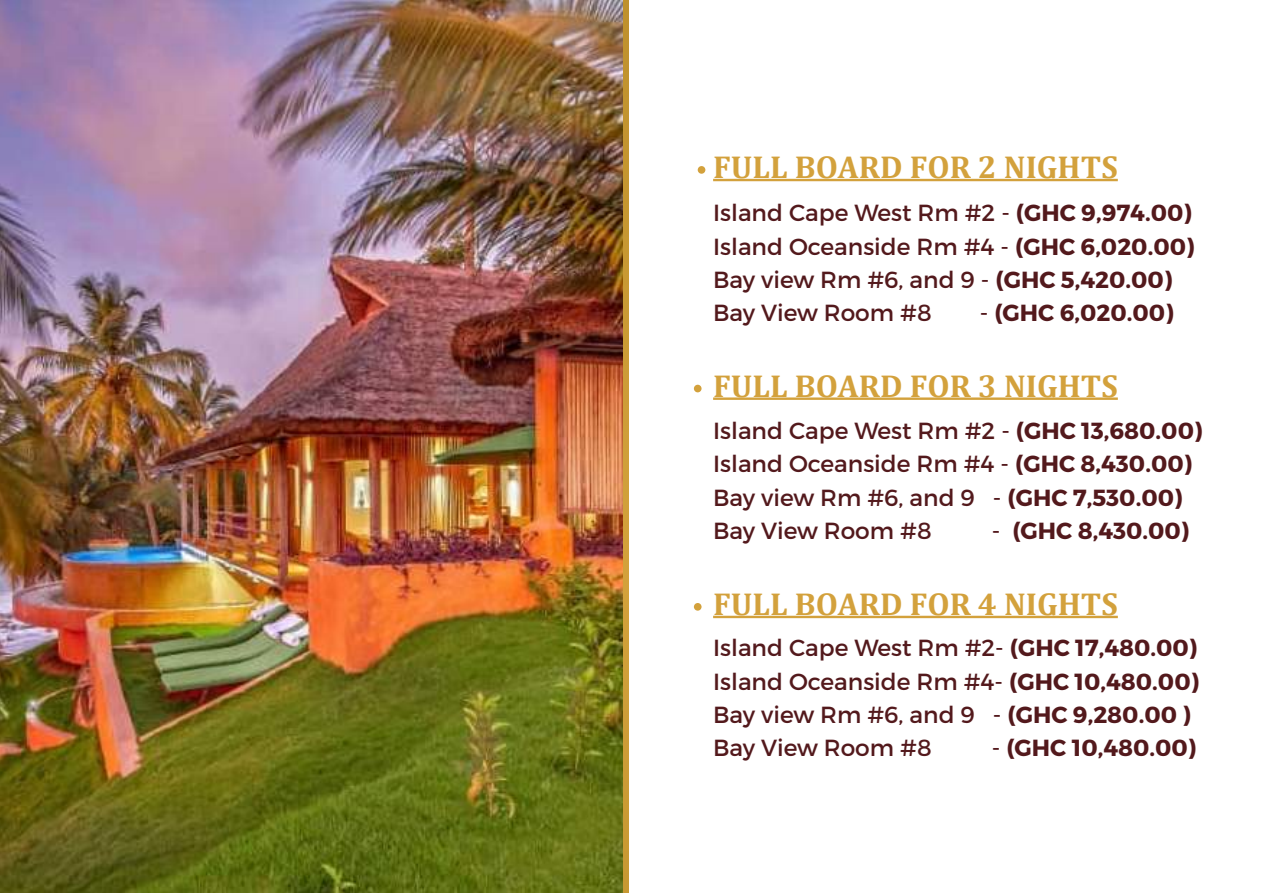
<style>
.page{position:relative;width:1263px;height:893px;background:#fff}
.page>*{position:absolute;margin:0;border:0;box-sizing:border-box;transform-origin:0 0}
.t1{font:700 31.8px "Cambria";color:#d3a13c}
.t2{font:23.25px/33.5px "Montserrat";color:#53191c}
.t3{font:700 23.25px "Montserrat";color:#53191c}
.s1{font-weight:700}
.s2{font-weight:400}
</style>
<div class="page">
<hr style="left:713px;top:179px;width:405px;height:2px;background:#d3a13c">
<hr style="left:713px;top:397px;width:405px;height:3px;background:#d3a13c">
<hr style="left:713px;top:616px;width:405px;height:2px;background:#d3a13c">
<img style="left:0;top:0;width:622px;height:893px">
<div style="left:694px;top:603px;width:7px;height:8px;background:#d3a13c;border-radius:50%"></div>
<div style="left:694px;top:385px;width:7px;height:7px;background:#d3a13c;border-radius:50%"></div>
<div style="left:698px;top:166px;width:7px;height:8px;background:#d3a13c;border-radius:50%"></div>
<h1 class="t1" style="left:713px;top:145px;width:406px">FULL BOARD FOR 2 NIGHTS</h1>
<p class="t2" style="left:713px;top:196px;width:483px">Island Cape West Rm #2 - <span class="s1">(GHC 9,974.00)<br></span>Island Oceanside Rm #4 - <span class="s1">(GHC 6,020.00)<br></span>Bay view Rm #6, and 9 - <span class="s1">(GHC 5,420.00)<br></span>Bay View Room #8</p>
<p class="t3" style="left:980px;top:299px;width:195px"><span class="s2">-</span> (GHC 6,020.00)</p>
<h1 class="t1" style="left:713px;top:364px;width:406px">FULL BOARD FOR 3 NIGHTS</h1>
<p class="t2" style="left:713px;top:414px;width:491px">Island Cape West Rm #2 - <span class="s1">(GHC 13,680.00)<br></span>Island Oceanside Rm #4 - <span class="s1">(GHC 8,430.00)<br></span>Bay view Rm #6, and 9 - <span class="s1">(GHC 7,530.00)<br></span>Bay View Room #8</p>
<p class="t3" style="left:992px;top:516px;width:199px"><span class="s2">-</span> (GHC 8,430.00)</p>
<h1 class="t1" style="left:713px;top:582px;width:406px">FULL BOARD FOR 4 NIGHTS</h1>
<p class="t2" style="left:713px;top:631px;width:487px">Island Cape West Rm #2- <span class="s1">(GHC 17,480.00)<br></span>Island Oceanside Rm #4- <span class="s1">(GHC 10,480.00)<br></span>Bay view Rm #6, and 9 - <span class="s1">(GHC 9,280.00 )<br></span>Bay View Room #8</p>
<p class="t3" style="left:992px;top:734px;width:206px"><span class="s2">-</span> (GHC 10,480.00)</p>
</div>
